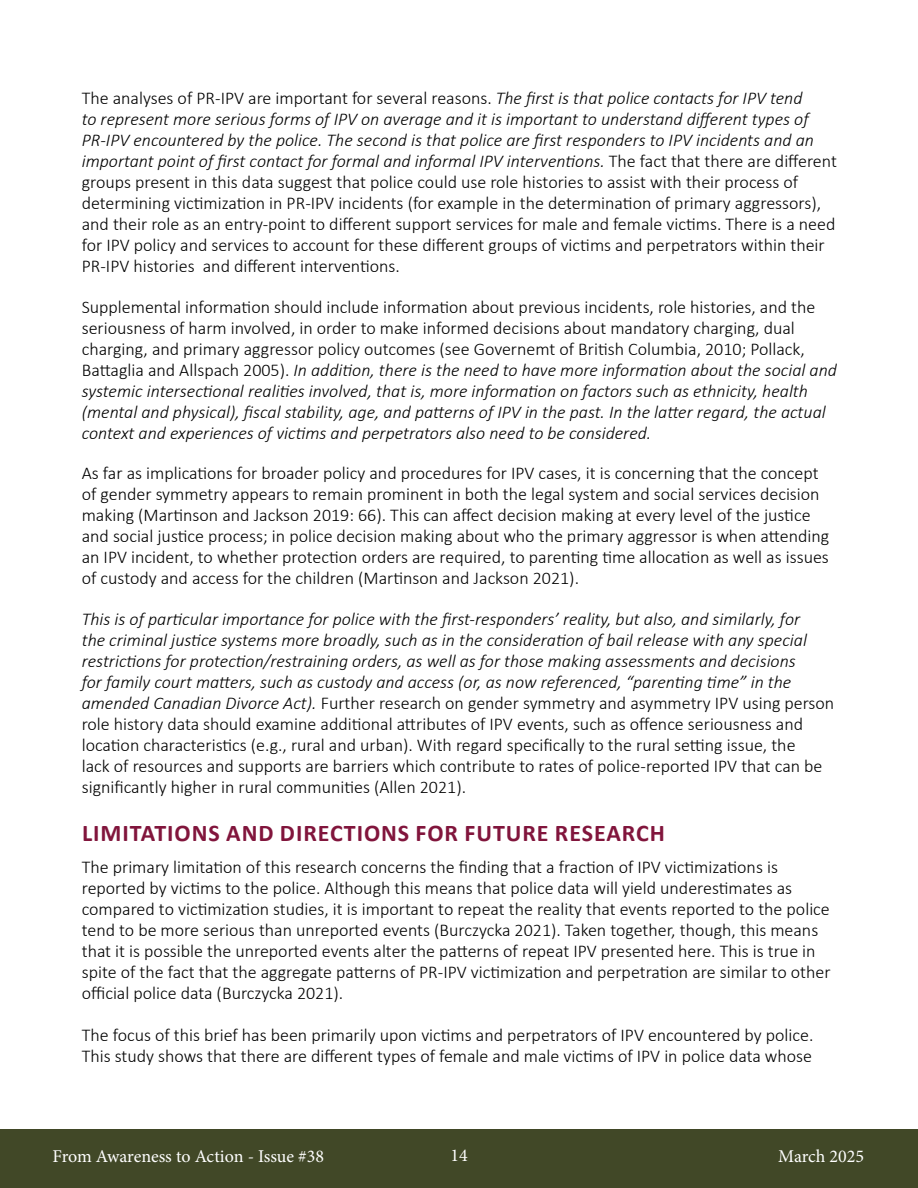
<style>
.page{position:relative;width:918px;height:1188px;background:#fff}
.page>*{position:absolute;margin:0;border:0;box-sizing:border-box;transform-origin:0 0}
.t1{font:700 24px "Calibri";letter-spacing:.04em;color:#81153c}
.t2{font:300 18px/21px "Calibri";color:#000}
.t3{font:italic 300 18px/21px "Calibri";color:#000}
.t4{font:18px "Minion Pro";letter-spacing:-.005em;color:#fff}
.s1{font-style:italic}
.s2{font-style:normal}
</style>
<div class="page">
<div style="left:0;top:1130px;width:918px;height:58px;background:#414827"></div>
<p class="t2" style="left:82px;top:88px;width:757px">The analyses of PR-IPV are important for several reasons. <span class="s1">The first is that police contacts for IPV tend<br>to represent more serious forms of IPV on average and it is important to understand different types of PR-IPV encountered by the police. The second is that police are first responders to IPV incidents and an important point of first contact for formal and informal IPV interventions.</span> The fact that there are different groups present in this data suggest that police could use role histories to assist with their process of determining victimization in PR-IPV incidents (for example in the determination of primary aggressors), and their role as an entry-point to different support services for male and female victims. There is a need for IPV policy and services to account for these different groups of victims and perpetrators within their PR-IPV histories and different interventions.</p>
<p class="t3" style="left:82px;top:296px;width:757px"><span class="s2">Supplemental information should include information about previous incidents, role histories, and the seriousness of harm involved, in order to make informed decisions about mandatory charging, dual charging, and primary aggressor policy outcomes (see Governemt of British Columbia, 2010; Pollack, Battaglia and Allspach 2005).</span> In addition, there is the need to have more information about the social and systemic intersectional realities involved, that is, more information on factors such as ethnicity, health (mental and physical), fiscal stability, age, and patterns of IPV in the past. In the latter regard, the actual context and experiences of victims and perpetrators also need to be considered.</p>
<p class="t2" style="left:82px;top:463px;width:749px">As far as implications for broader policy and procedures for IPV cases, it is concerning that the concept of gender symmetry appears to remain prominent in both the legal system and social services decision making (Martinson and Jackson 2019: 66). This can affect decision making at every level of the justice and social justice process; in police decision making about who the primary aggressor is when attending an IPV incident, to whether protection orders are required, to parenting time allocation as well as issues of custody and access for the children (Martinson and Jackson 2021).</p>
<p class="t3" style="left:82px;top:608px;width:754px">This is of particular importance for police with the first-responders’ reality, but also, and similarly, for<br>the criminal justice systems more broadly, such as in the consideration of bail release with any special restrictions for protection/restraining orders, as well as for those making assessments and decisions<br>for family court matters, such as custody and access (or, as now referenced, “parenting time” in the amended Canadian Divorce Act). <span class="s2">Further research on gender symmetry and asymmetry IPV using person role history data should examine additional attributes of IPV events, such as offence seriousness and location characteristics (e.g., rural and urban). With regard specifically to the rural setting issue, the<br>lack of resources and supports are barriers which contribute to rates of police-reported IPV that can be significantly higher in rural communities (Allen 2021).</span></p>
<h2 class="t1" style="left:82px;top:816px;width:584px">LIMITATIONS AND DIRECTIONS FOR FUTURE RESEARCH</h2>
<p class="t2" style="left:82px;top:856px;width:750px">The primary limitation of this research concerns the finding that a fraction of IPV victimizations is reported by victims to the police. Although this means that police data will yield underestimates as compared to victimization studies, it is important to repeat the reality that events reported to the police tend to be more serious than unreported events (Burczycka 2021). Taken together, though, this means that it is possible the unreported events alter the patterns of repeat IPV presented here. This is true in spite of the fact that the aggregate patterns of PR-IPV victimization and perpetration are similar to other official police data (Burczycka 2021).</p>
<p class="t2" style="left:82px;top:1025px;width:733px">The focus of this brief has been primarily upon victims and perpetrators of IPV encountered by police.<br>This study shows that there are different types of female and male victims of IPV in police data whose</p>
<p class="t4" style="left:53px;top:1144px;width:273px">From Awareness to Action - Issue #38</p>
<p class="t4" style="left:450px;top:1143px;width:19px">14</p>
<p class="t4" style="left:778px;top:1144px;width:87px">March 2025</p>
</div>
